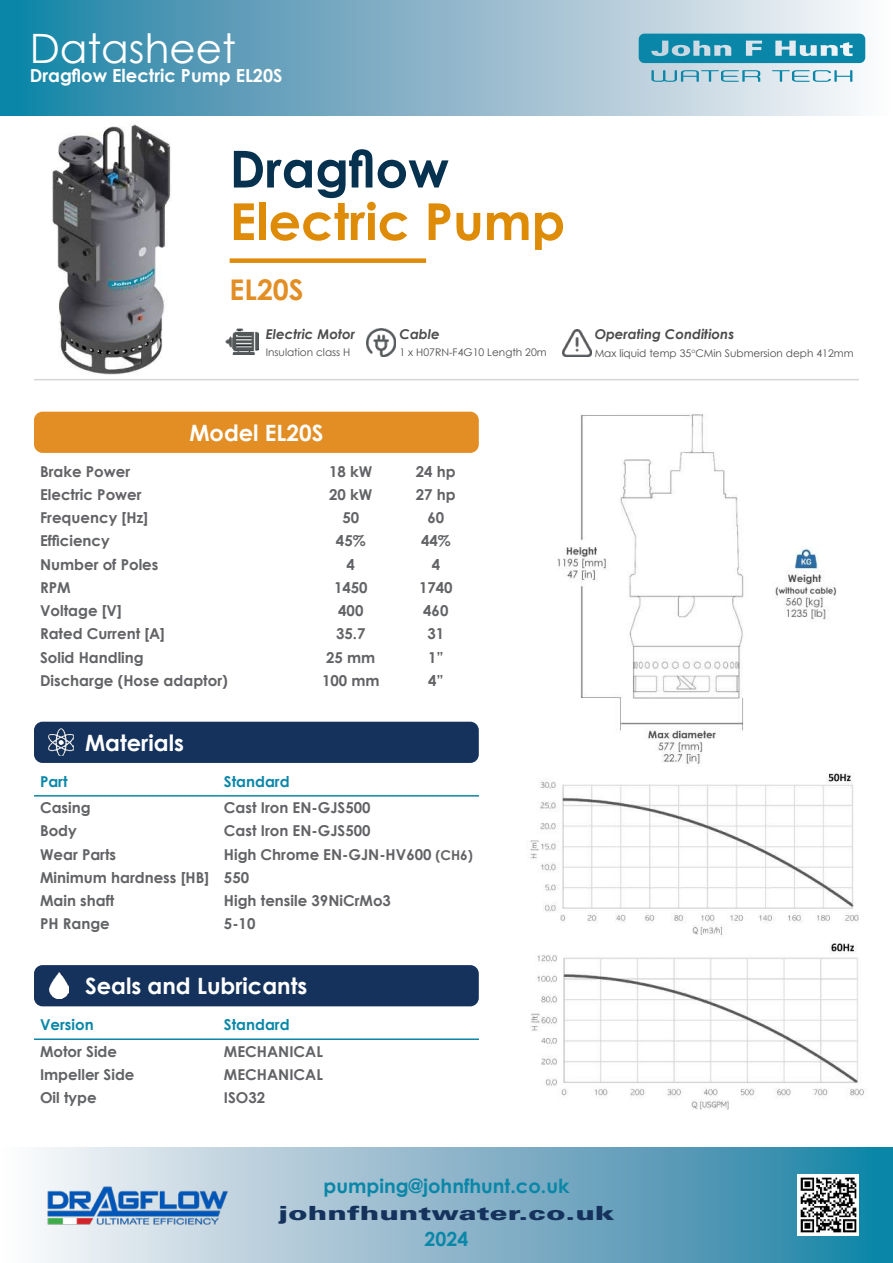
<style>
.page{position:relative;width:893px;height:1263px;background:#fff}
.page>*{position:absolute;margin:0;border:0;box-sizing:border-box;transform-origin:0 0}
.t1{font:700 51px "Century Gothic";color:#de8b07}
.t2{font:700 51px "Century Gothic";color:#06314f}
.t3{font:40.5px "Century Gothic";color:#fff}
.t4{font:700 28.5px "Century Gothic";color:#e28e25}
.t5{font:700 22.5px "Century Gothic";color:#fff}
.t6{font:700 19.5px "Century Gothic";color:#0a87a8}
.t7{font:900 19.5px "Univers";color:#15325c;scale:1.5 1}
.t8{font:700 18px "Century Gothic";color:#fff}
.t9{font:700 15px/23.2px "Century Gothic";color:#626366}
.t10{font:700 15px "Century Gothic";color:#0a87a8}
.t11{font:italic 700 13.5px "Century Gothic";color:#4c4c4e}
.t12{font:10.5px "Century Gothic";color:#4c4c4e}
.s1{font-size:13.5px}
</style>
<div class="page">
<hr style="left:34px;top:379px;width:825px;height:1px;background:#8d9093">
<img style="left:0;top:0;width:866px;height:115px">
<svg style="left:639px;top:34px;width:226px;height:48px;background:#69b2c7"></svg>
<div style="left:230px;top:258px;width:196px;height:5px;background:#de8b07"></div>
<img style="left:38px;top:1148px;width:855px;height:115px">
<img style="left:798px;top:1175px;width:61px;height:61px">
<img style="left:43px;top:1177px;width:189px;height:56px">
<div style="left:34px;top:412px;width:445px;height:41px;background:#e28e25;border-radius:9px"></div>
<div style="left:34px;top:722px;width:445px;height:41px;background:#15325c;border-radius:9px"></div>
<img style="left:48px;top:728px;width:26px;height:28px">
<hr style="left:34px;top:795px;width:184px;height:1px;background:#0a87a8">
<hr style="left:218px;top:795px;width:261px;height:1px;background:#0a87a8">
<img style="left:52px;top:124px;width:119px;height:251px">
<hr style="left:34px;top:1038px;width:184px;height:2px;background:#0a87a8">
<hr style="left:218px;top:1038px;width:261px;height:2px;background:#0a87a8">
<div style="left:34px;top:965px;width:445px;height:41px;background:#15325c;border-radius:9px"></div>
<img style="left:50px;top:973px;width:18px;height:25px">
<img style="left:563px;top:329px;width:28px;height:27px">
<img style="left:367px;top:329px;width:28px;height:28px">
<img style="left:225px;top:328px;width:33px;height:26px">
<img style="left:557px;top:414px;width:280px;height:350px">
<img style="left:531px;top:943px;width:334px;height:167px">
<img style="left:530px;top:773px;width:329px;height:162px">
<h2 class="t3" style="left:30px;top:33px;width:207px">Datasheet</h2>
<p class="t8" style="left:30px;top:62px;width:254px">Dragflow Electric Pump EL20S</p>
<h1 class="t2" style="left:230px;top:130px;width:221px">Dragflow</h1>
<h1 class="t1" style="left:230px;top:183px;width:337px">Electric Pump</h1>
<h3 class="t4" style="left:230px;top:268px;width:76px">EL20S</h3>
<p class="t11" style="left:266px;top:329px;width:91px">Electric Motor</p>
<p class="t12" style="left:266px;top:348px;width:86px">Insulation class H</p>
<h3 class="t5" style="left:189px;top:415px;width:136px">Model EL20S</h3>
<p class="t11" style="left:400px;top:329px;width:42px">Cable</p>
<p class="t12" style="left:400px;top:348px;width:149px">1 x H07RN-F4G10 Length 20m</p>
<p class="t9" style="left:40px;top:459px;width:92px">Brake Power</p>
<p class="t9" style="left:329px;top:459px;width:45px">18 kW</p>
<p class="t9" style="left:416px;top:459px;width:41px">24 hp</p>
<p class="t9" style="left:40px;top:482px;width:103px">Electric Power</p>
<p class="t9" style="left:329px;top:482px;width:45px">20 kW</p>
<p class="t9" style="left:416px;top:482px;width:41px">27 hp</p>
<p class="t9" style="left:40px;top:505px;width:110px">Frequency [Hz]</p>
<p class="t9" style="left:342px;top:505px;width:18px">50</p>
<p class="t9" style="left:427px;top:505px;width:18px">60</p>
<p class="t9" style="left:40px;top:529px;width:71px">Efficiency</p>
<p class="t9" style="left:336px;top:529px;width:31px">45%</p>
<p class="t9" style="left:421px;top:529px;width:31px">44%</p>
<p class="t9" style="left:40px;top:552px;width:120px">Number of Poles</p>
<p class="t9" style="left:347px;top:552px;width:10px">4</p>
<p class="t9" style="left:432px;top:552px;width:10px">4</p>
<p class="t9" style="left:40px;top:575px;width:32px">RPM</p>
<p class="t9" style="left:334px;top:575px;width:35px">1450</p>
<p class="t9" style="left:419px;top:575px;width:35px">1740</p>
<p class="t9" style="left:40px;top:598px;width:83px">Voltage [V]</p>
<p class="t9" style="left:338px;top:598px;width:27px">400</p>
<p class="t9" style="left:423px;top:598px;width:27px">460</p>
<p class="t9" style="left:40px;top:622px;width:127px">Rated Current [A]</p>
<p class="t9" style="left:336px;top:622px;width:31px">35.7</p>
<p class="t9" style="left:427px;top:623px;width:18px">31</p>
<p class="t9" style="left:40px;top:645px;width:105px">Solid Handling</p>
<p class="t9" style="left:326px;top:645px;width:51px">25 mm</p>
<p class="t9" style="left:428px;top:646px;width:17px">1”</p>
<p class="t9" style="left:40px;top:668px;width:189px">Discharge (Hose adaptor)</p>
<p class="t9" style="left:322px;top:668px;width:59px">100 mm</p>
<p class="t9" style="left:428px;top:668px;width:17px">4”</p>
<h3 class="t5" style="left:85px;top:725px;width:100px">Materials</h3>
<p class="t10" style="left:40px;top:770px;width:29px">Part</p>
<p class="t10" style="left:224px;top:770px;width:67px">Standard</p>
<p class="t9" style="left:40px;top:795px;width:52px">Casing</p>
<p class="t9" style="left:224px;top:795px;width:148px">Cast Iron EN-GJS500</p>
<p class="t9" style="left:40px;top:818px;width:38px">Body</p>
<p class="t9" style="left:224px;top:818px;width:148px">Cast Iron EN-GJS500</p>
<p class="t9" style="left:40px;top:842px;width:78px">Wear Parts</p>
<p class="t9" style="left:40px;top:842px;width:434px;text-indent:184px">High Chrome EN-GJN-HV600 <span class="s1">(CH6)<br></span>Minimum hardness [HB] 550<br>Main shaft</p>
<p class="t9" style="left:224px;top:888px;width:169px">High tensile 39NiCrMo3</p>
<p class="t9" style="left:40px;top:911px;width:71px">PH Range</p>
<p class="t9" style="left:224px;top:911px;width:33px">5-10</p>
<h3 class="t5" style="left:85px;top:969px;width:224px">Seals and Lubricants</h3>
<p class="t10" style="left:40px;top:1013px;width:55px">Version</p>
<p class="t10" style="left:224px;top:1013px;width:67px">Standard</p>
<p class="t9" style="left:40px;top:1039px;width:79px">Motor Side</p>
<p class="t9" style="left:224px;top:1039px;width:100px">MECHANICAL</p>
<p class="t9" style="left:40px;top:1062px;width:96px">Impeller Side</p>
<p class="t9" style="left:224px;top:1062px;width:100px">MECHANICAL</p>
<p class="t9" style="left:40px;top:1085px;width:58px">Oil type</p>
<p class="t9" style="left:224px;top:1085px;width:43px">ISO32</p>
<p class="t11" style="left:595px;top:329px;width:141px">Operating Conditions</p>
<p class="t12" style="left:595px;top:349px;width:260px">Max liquid temp 35<sup>o</sup>CMin Submersion deph 412mm</p>
<h3 class="t6" style="left:324px;top:1171px;width:247px">pumping@johnfhunt.co.uk</h3>
<h3 class="t6" style="left:425px;top:1224px;width:45px">2024</h3>
<h3 class="t7" style="left:279px;top:1205px;width:225px">johnfhuntwater.co.uk</h3>
</div>
